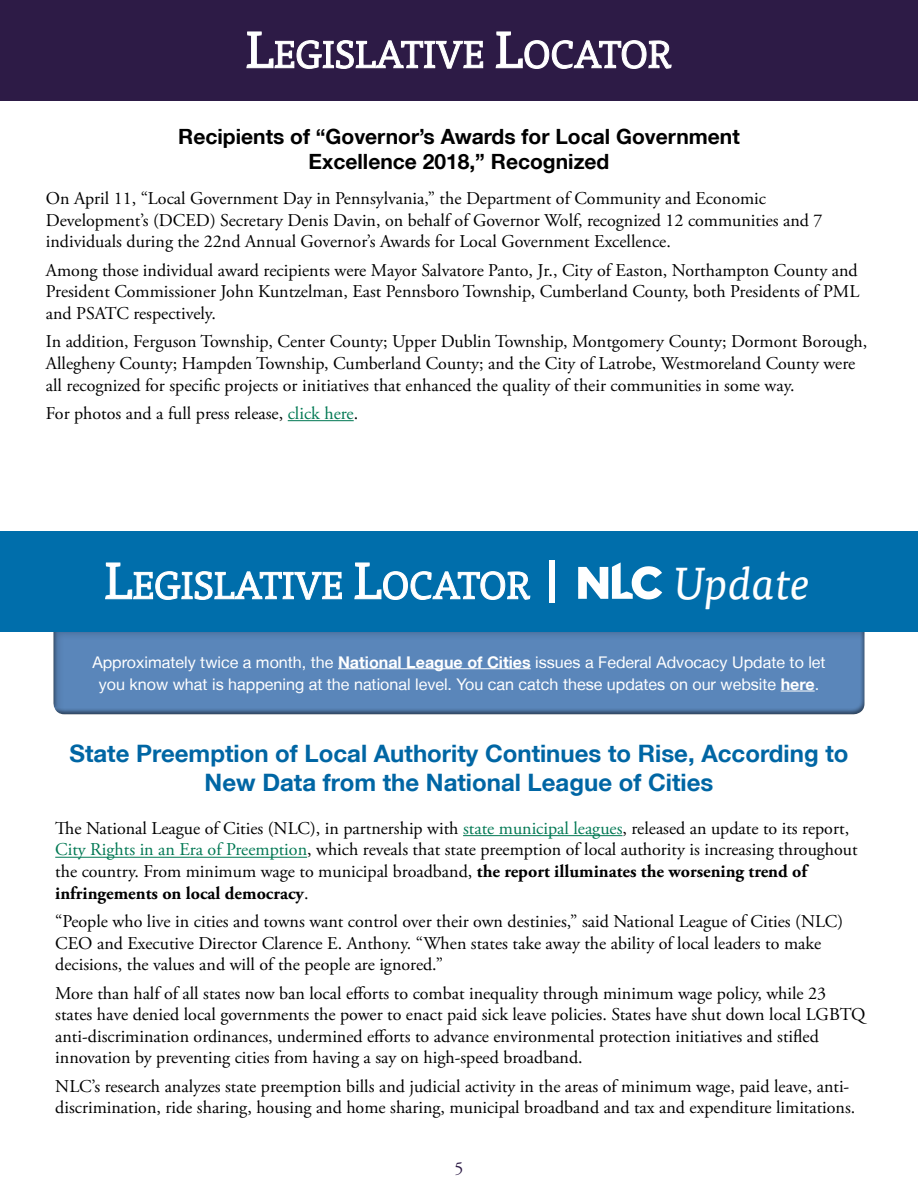
<style>
.page{position:relative;width:918px;height:1188px;background:#fff}
.page>*{position:absolute;margin:0;border:0;box-sizing:border-box;transform-origin:0 0}
.t1{font:51px "Nimbus San";color:#fff}
.t2{font:italic 45px "Tisa Pro";letter-spacing:-.005em;color:#fff}
.t3{font:700 24px/28.8px "Helvetica Neue LT";color:#0066a4;text-align:center}
.t4{font:700 21px/25.2px "Helvetica Neue LT";color:#000;text-align:center}
.t5{font:18px/21.6px "Adobe Garamond Pro";color:#000}
.t6{font:18px "Adobe Garamond Pro";color:#2d1b46}
.t7{font:16.05px/22.4px "Helvetica Neue LT";color:#fff;text-align:center}
.s1{color:#007853}
.s2{font-weight:700}
</style>
<div class="page">
<div style="left:0;top:0;width:918px;height:100px;background:#2d1b46"></div>
<svg style="left:246px;top:31px;width:238px;height:38px"></svg>
<svg style="left:495px;top:31px;width:177px;height:38px"></svg>
<hr style="left:288px;top:420px;width:66px;height:1px;background:#007853">
<hr style="left:463px;top:835px;width:160px;height:1px;background:#007853">
<hr style="left:55px;top:857px;width:252px;height:1px;background:#007853">
<div style="left:41px;top:614px;width:837px;height:101px;background:#000;opacity:.2"></div>
<hr style="left:338px;top:668px;width:193px;height:1px;background:#fff">
<hr style="left:781px;top:691px;width:34px;height:1px;background:#fff">
<div style="left:0;top:531px;width:918px;height:100px;background:#006eab"></div>
<svg style="left:105px;top:562px;width:237px;height:38px"></svg>
<svg style="left:354px;top:562px;width:176px;height:38px"></svg>
<svg style="left:578px;top:562px;width:84px;height:37px"></svg>
<p class="t4" style="left:178px;top:123px;width:563px">Recipients of “Governor’s Awards for Local Government<br>Excellence 2018,” Recognized</p>
<p class="t5" style="left:46px;top:188px;width:778px">On April 11, “Local Government Day in Pennsylvania,” the Department of Community and Economic<br>Development’s (DCED) Secretary Denis Davin, on behalf of Governor Wolf, recognized 12 communities and 7 individuals during the 22nd Annual Governor’s Awards for Local Government Excellence.</p>
<p class="t5" style="left:46px;top:260px;width:815px;text-align:justify">Among those individual award recipients were Mayor Salvatore Panto, Jr., City of Easton, Northampton County and President Commissioner John Kuntzelman, East Pennsboro Township, Cumberland County, both Presidents of PML and PSATC respectively.</p>
<p class="t5" style="left:46px;top:331px;width:823px">In addition, Ferguson Township, Center County; Upper Dublin Township, Montgomery County; Dormont Borough,<br>Allegheny County; Hampden Township, Cumberland County; and the City of Latrobe, Westmoreland County were all recognized for specific projects or initiatives that enhanced the quality of their communities in some way.</p>
<p class="t5" style="left:46px;top:403px;width:314px">For photos and a full press release, <span class="s1">click here</span>.</p>
<h1 class="t1" style="left:539px;top:550px;width:27px">|</h1>
<h2 class="t2" style="left:675px;top:550px;width:138px">Update</h2>
<p class="t7" style="left:92px;top:650px;width:735px">Approximately twice a month, the <span class="s2">National League of Cities</span> issues a Federal Advocacy Update to let you know what is happening at the national level. You can catch these updates on our website <span class="s2">here</span>.</p>
<h3 class="t3" style="left:69px;top:738px;width:781px">State Preemption of Local Authority Continues to Rise, According to<br>New Data from the National League of Cities</h3>
<p class="t5" style="left:55px;top:818px;width:804px">The National League of Cities (NLC), in partnership with <span class="s1">state municipal leagues</span>, released an update to its report, <span class="s1">City Rights in an Era of Preemption</span>, which reveals that state preemption of local authority is increasing throughout the country. From minimum wage to municipal broadband, <span class="s2">the report illuminates the worsening trend of infringements on local democracy</span>.</p>
<p class="t5" style="left:55px;top:911px;width:789px">“People who live in cities and towns want control over their own destinies,” said National League of Cities (NLC)<br>CEO and Executive Director Clarence E. Anthony. “When states take away the ability of local leaders to make decisions, the values and will of the people are ignored.”</p>
<p class="t5" style="left:55px;top:983px;width:812px">More than half of all states now ban local efforts to combat inequality through minimum wage policy, while 23 states have denied local governments the power to enact paid sick leave policies. States have shut down local LGBTQ anti-discrimination ordinances, undermined efforts to advance environmental protection initiatives and stifled innovation by preventing cities from having a say on high-speed broadband.</p>
<p class="t5" style="left:55px;top:1076px;width:802px">NLC’s research analyzes state preemption bills and judicial activity in the areas of minimum wage, paid leave, anti&shy;discrimination, ride sharing, housing and home sharing, municipal broadband and tax and expenditure limitations.</p>
<p class="t6" style="left:454px;top:1158px;width:10px">5</p>
</div>
